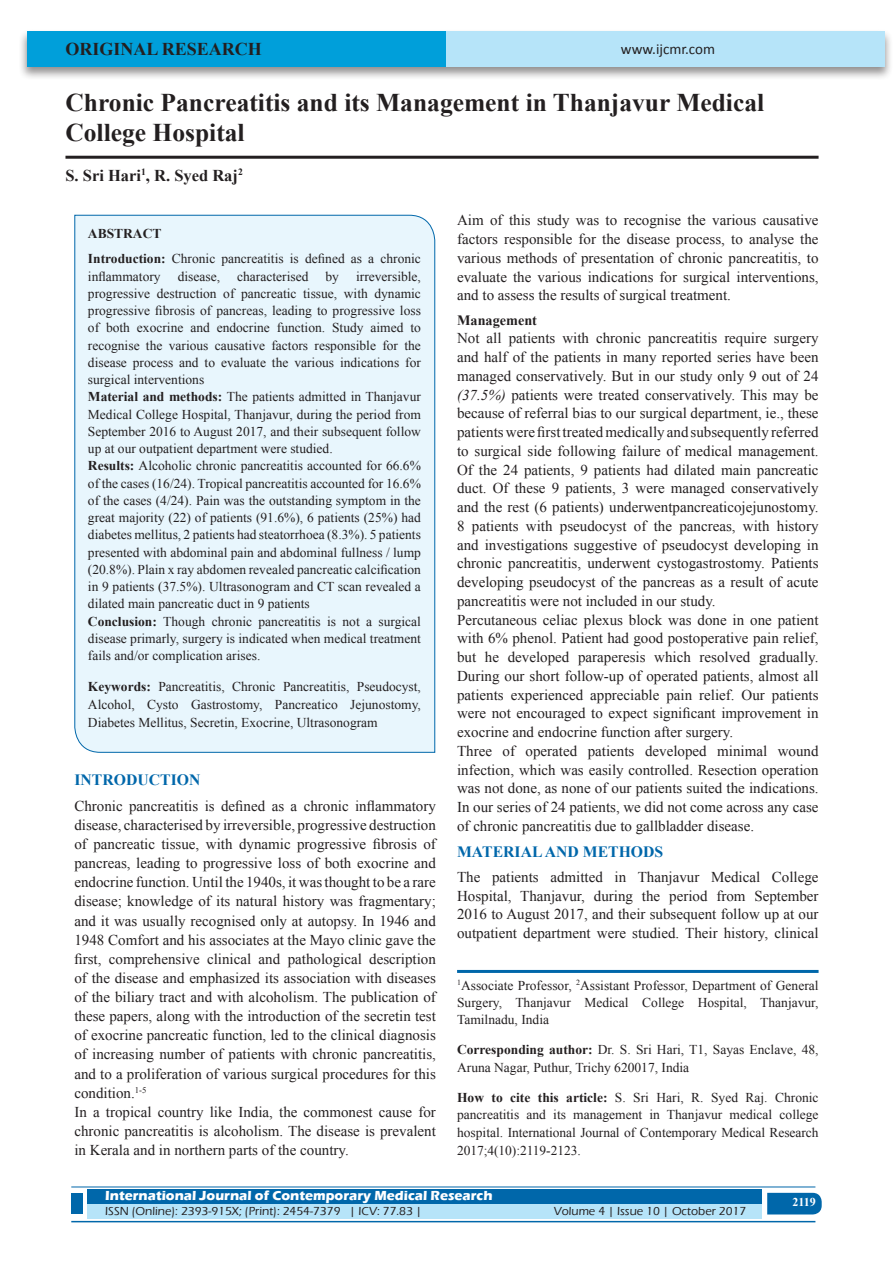
<style>
.page{position:relative;width:893px;height:1263px;background:#fff}
.page>*{position:absolute;margin:0;border:0;box-sizing:border-box;transform-origin:0 0}
.A_Title_New{font:700 25.5px/30px "Times New Roman";color:#231f20}
.AT_new{font:700 18px "Times New Roman";color:#231f20}
.AU-New{font:700 16.5px "Times New Roman";color:#231f20}
.t1{font:700 15.75px "Times New Roman";color:#0067aa}
.TX_New{font:15px/18.8px "Times New Roman";color:#231f20;text-align:justify}
.t2{font:15px "Calibri";color:#231f20}
.t3{font:700 14.25px "Times New Roman";color:#231f20}
.HTC_new{font:13.5px/17.2px "Times New Roman";color:#231f20}
.Affi_New{font:13.5px/17.2px "Times New Roman";color:#231f20;text-align:justify}
.Corresponding{font:13.5px/17.2px "Times New Roman";color:#231f20}
.t4{font:700 13.5px "Eras ITC";color:#fff}
.t5{font:500 12px "Eras ITC";color:#231f20}
.t6{font:700 12px "Times New Roman";color:#fff}
.s1{font-weight:700}
.s2{font-style:italic}
</style>
<div class="page">
<div style="left:19px;top:29px;width:874px;height:52px;background:#231f20;opacity:.5"></div>
<div style="left:27px;top:31px;width:858px;height:35px;background:#b6e4f9"></div>
<div style="left:27px;top:31px;width:419px;height:35px;background:#009fda"></div>
<div style="left:87px;top:1189px;width:674px;height:15px;background:#0067aa"></div>
<div style="left:87px;top:1204px;width:674px;height:15px;background:#b6e4f9"></div>
<svg style="left:767px;top:1193px;width:55px;height:21px"></svg>
<hr style="left:71px;top:1186px;width:744px;height:1px;background:#0067aa">
<hr style="left:71px;top:1221px;width:744px;height:1px;background:#0067aa">
<div style="left:71px;top:1193px;width:12px;height:21px;background:#0067aa"></div>
<hr style="left:65px;top:156px;width:754px;height:3px;background:#231f20">
<div style="left:74px;top:214px;width:361px;height:539px;background:#e8f6fd"></div>
<hr style="left:457px;top:970px;width:362px;height:3px;background:#0067aa">
<p class="AT_new" style="left:65px;top:36px;width:198px">ORIGINAL RESEARCH</p>
<p class="t2" style="left:621px;top:40px;width:96px">www.ijcmr.com</p>
<p class="A_Title_New" style="left:65px;top:87px;width:700px">Chronic Pancreatitis and its Management in Thanjavur Medical<br>College Hospital</p>
<p class="AU-New" style="left:65px;top:164px;width:179px">S. Sri Hari<sup>1</sup>, R. Syed Raj<sup>2</sup></p>
<p class="HTC_new" style="left:88px;top:220px;width:335px;line-height:25.8px"><span class="s1">ABSTRACT<br>Introduction:</span> Chronic pancreatitis is defined as a chronic</p>
<p class="HTC_new" style="left:88px;top:267px;width:74px">inflammatory</p>
<p class="HTC_new" style="left:178px;top:267px;width:44px">disease,</p>
<p class="HTC_new" style="left:237px;top:267px;width:73px">characterised</p>
<p class="HTC_new" style="left:325px;top:267px;width:15px">by</p>
<p class="HTC_new" style="left:88px;top:267px;width:335px;text-indent:268px">irreversible, progressive destruction of pancreatic tissue, with dynamic progressive fibrosis of pancreas, leading to progressive loss of both exocrine and endocrine function. Study aimed to recognise the various causative factors responsible for the disease process and to evaluate the various indications for surgical interventions<br><span class="s1">Material and methods:</span> The patients admitted in Thanjavur Medical College Hospital, Thanjavur, during the period from September 2016 to August 2017, and their subsequent follow up at our outpatient department were studied.<br><span class="s1">Results:</span> Alcoholic chronic pancreatitis accounted for 66.6% of the cases (16/24). Tropical pancreatitis accounted for 16.6% of the cases (4/24). Pain was the outstanding symptom in the great majority (22) of patients (91.6%), 6 patients (25%) had diabetes mellitus, 2 patients had steatorrhoea (8.3%). 5 patients presented with abdominal pain and abdominal fullness / lump (20.8%). Plain x ray abdomen revealed pancreatic calcification in 9 patients (37.5%). Ultrasonogram and CT scan revealed a dilated main pancreatic duct in 9 patients<br><span class="s1">Conclusion:</span> Though chronic pancreatitis is not a surgical disease primarly, surgery is indicated when medical treatment fails and/or complication arises.</p>
<p class="HTC_new" style="left:88px;top:677px;width:335px;line-height:18px;text-align:justify"><span class="s1">Keywords:</span> Pancreatitis, Chronic Pancreatitis, Pseudocyst, Alcohol, Cysto Gastrostomy, Pancreatico Jejunostomy, Diabetes Mellitus, Secretin, Exocrine, Ultrasonogram</p>
<h1 class="t1" style="left:74px;top:769px;width:127px">INTRODUCTION</h1>
<p class="TX_New" style="left:74px;top:796px;width:363px">Chronic pancreatitis is defined as a chronic inflammatory disease, characterised by irreversible, progressive destruction of pancreatic tissue, with dynamic progressive fibrosis of pancreas, leading to progressive loss of both exocrine and endocrine function. Until the 1940s, it was thought to be a rare disease; knowledge of its natural history was fragmentary; and it was usually recognised only at autopsy. In 1946 and 1948 Comfort and his associates at the Mayo clinic gave the first, comprehensive clinical and pathological description of the disease and emphasized its association with diseases of the biliary tract and with alcoholism. The publication of these papers, along with the introduction of the secretin test of exocrine pancreatic function, led to the clinical diagnosis of increasing number of patients with chronic pancreatitis, and to a proliferation of various surgical procedures for this condition.<sup>1-5</sup></p>
<p class="TX_New" style="left:74px;top:1102px;width:363px">In a tropical country like India, the commonest cause for chronic pancreatitis is alcoholism. The disease is prevalent in Kerala and in northern parts of the country.</p>
<p class="TX_New" style="left:457px;top:211px;width:363px">Aim of this study was to recognise the various causative factors responsible for the disease process, to analyse the various methods of presentation of chronic pancreatitis, to evaluate the various indications for surgical interventions, and to assess the results of surgical treatment.</p>
<h2 class="t3" style="left:457px;top:310px;width:81px">Management</h2>
<p class="TX_New" style="left:457px;top:329px;width:363px">Not all patients with chronic pancreatitis require surgery and half of the patients in many reported series have been managed conservatively. But in our study only 9 out of 24 <span class="s2">(37.5%)</span> patients were treated conservatively. This may be because of referral bias to our surgical department, ie., these patients were first treated medically and subsequently referred to surgical side following failure of medical management.<br>Of the 24 patients, 9 patients had dilated main pancreatic duct. Of these 9 patients, 3 were managed conservatively and the rest (6 patients) underwentpancreaticojejunostomy.<br>8 patients with pseudocyst of the pancreas, with history and investigations suggestive of pseudocyst developing in chronic pancreatitis, underwent cystogastrostomy. Patients developing pseudocyst of the pancreas as a result of acute pancreatitis were not included in our study.</p>
<p class="TX_New" style="left:457px;top:610px;width:363px">Percutaneous celiac plexus block was done in one patient with 6% phenol. Patient had good postoperative pain relief, but he developed paraperesis which resolved gradually.<br>During our short follow-up of operated patients, almost all patients experienced appreciable pain relief. Our patients were not encouraged to expect significant improvement in exocrine and endocrine function after surgery.</p>
<p class="TX_New" style="left:457px;top:741px;width:363px">Three of operated patients developed minimal wound infection, which was easily controlled. Resection operation was not done, as none of our patients suited the indications.<br>In our series of 24 patients, we did not come across any case of chronic pancreatitis due to gallbladder disease.</p>
<h1 class="t1" style="left:457px;top:841px;width:208px">MATERIAL AND METHODS</h1>
<p class="TX_New" style="left:457px;top:867px;width:363px">The patients admitted in Thanjavur Medical College Hospital, Thanjavur, during the period from September 2016 to August 2017, and their subsequent follow up at our outpatient department were studied. Their history, clinical</p>
<p class="Affi_New" style="left:457px;top:976px;width:363px"><sup>1</sup>Associate Professor, <sup>2</sup>Assistant Professor, Department of General Surgery, Thanjavur Medical College Hospital, Thanjavur, Tamilnadu, India</p>
<p class="Corresponding" style="left:457px;top:1041px;width:363px"><span class="s1">Corresponding author:</span> Dr. S. Sri Hari, T1, Sayas Enclave, 48,<br>Aruna Nagar, Puthur, Trichy 620017, India</p>
<p class="HTC_new" style="left:457px;top:1088px;width:363px;line-height:17.7px;text-align:justify"><span class="s1">How to cite this article:</span> S. Sri Hari, R. Syed Raj. Chronic pancreatitis and its management in Thanjavur medical college hospital. International Journal of Contemporary Medical Research 2017;4(10):2119-2123.</p>
<p class="t4" style="left:105px;top:1188px;width:389px">International Journal of Contemporary Medical Research</p>
<p class="t5" style="left:105px;top:1204px;width:318px">ISSN (Online): 2393-915X; (Print): 2454-7379 | ICV: 77.83 |</p>
<p class="t5" style="left:554px;top:1204px;width:194px">Volume 4 | Issue 10 | October 2017</p>
<h4 class="t6" style="left:792px;top:1194px;width:25px">2119</h4>
</div>
